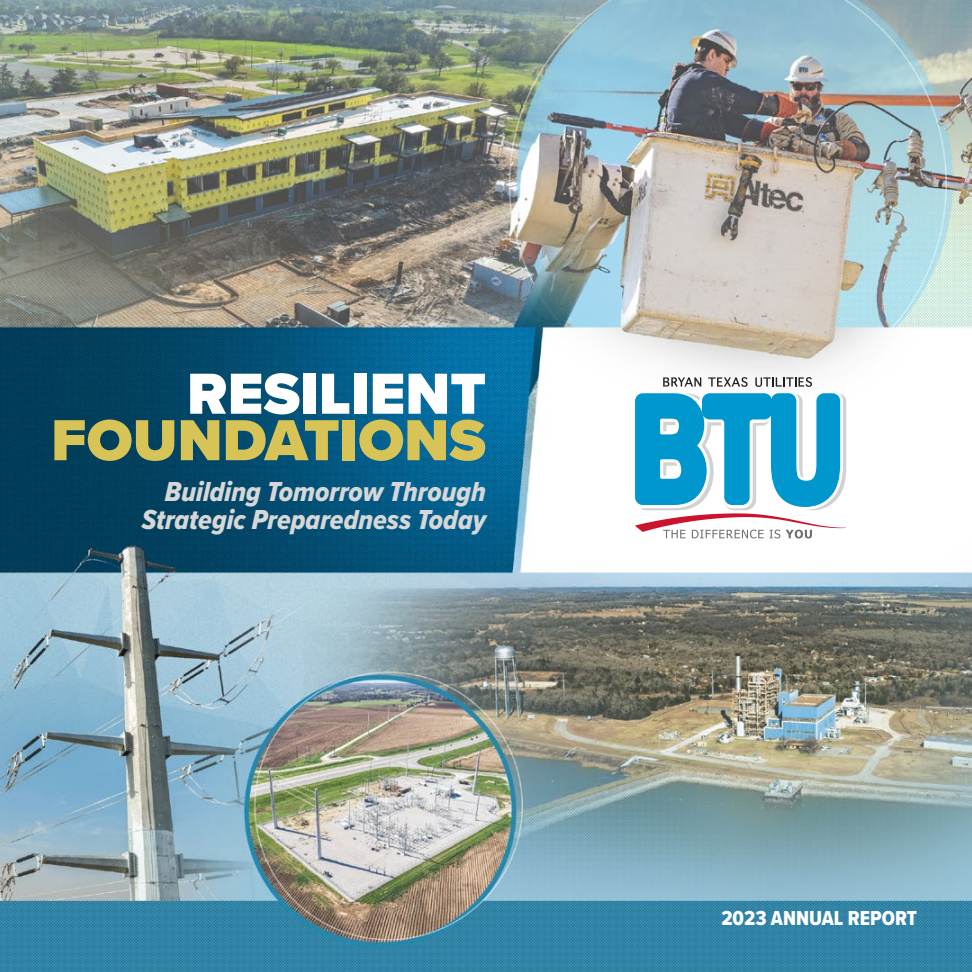
<style>
.page{position:relative;width:972px;height:972px;background:#fff}
.page>*{position:absolute;margin:0;border:0;box-sizing:border-box;transform-origin:0 0}
.t1{font:900 60px "Proxima Nova";color:#d8c456}
.t2{font:900 60px "Proxima Nova";color:#fff}
.t3{font:28.5px/28.5px "Proxima Nova Cond Extrabld It";color:#d6d7d6;text-align:right}
.t4{font:21px "Proxima Nova Cond Extrabld";color:#fff}
</style>
<div class="page">
<img style="left:0;top:0;width:972px;height:972px">
<svg style="left:663px;top:377px;width:38px;height:10px"></svg>
<svg style="left:708px;top:377px;width:40px;height:10px"></svg>
<svg style="left:755px;top:377px;width:57px;height:10px"></svg>
<svg style="left:635px;top:393px;width:211px;height:145px"></svg>
<h1 class="t2" style="left:187px;top:349px;width:301px">RESILIENT</h1>
<h1 class="t1" style="left:51px;top:395px;width:436px">FOUNDATIONS</h1>
<p class="t3" style="left:142px;top:477px;width:346px">Building Tomorrow Through<br>Strategic Preparedness Today</p>
<p class="t4" style="left:721px;top:903px;width:197px">2023 ANNUAL REPORT</p>
</div>
